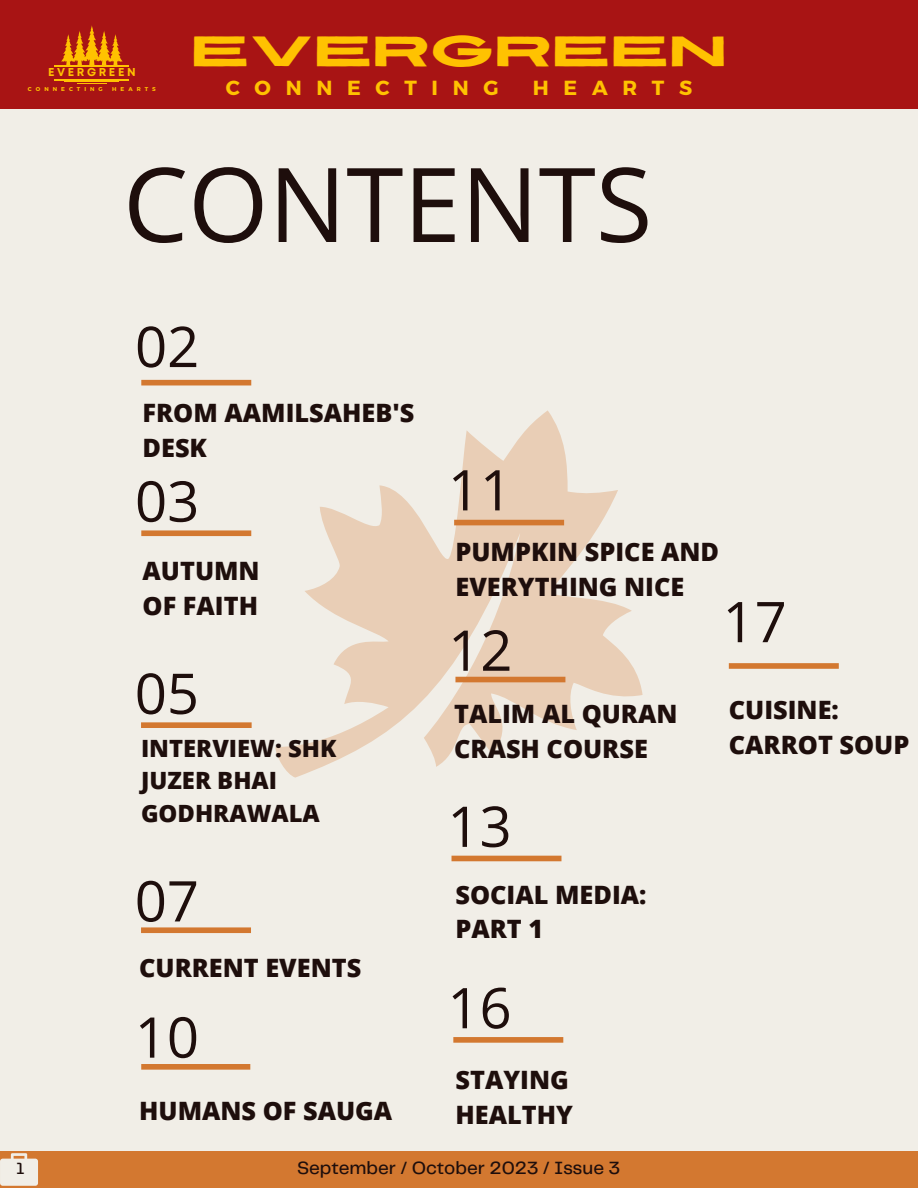
<style>
.page{position:relative;width:918px;height:1188px;background:#f1eee7}
.page>*{position:absolute;margin:0;border:0;box-sizing:border-box;transform-origin:0 0}
.t1{font:103.2px "Open Sans";color:#1e0e0c}
.t2{font:56.25px "Open Sans";color:#1e0e0c}
.t3{font:expanded 42.45px "Revive 80";color:#ffc201}
.t4{font:800 25.35px/34.8px "Open Sans";color:#1e0e0c}
.t5{font:800 23.85px/32.7px "Open Sans";color:#1e0e0c}
.t6{font:700 20.4px "Montserrat";letter-spacing:.72em;color:#ffc201}
.t7{font:500 18.45px "Telegraf";color:#1e0e0c}
.t8{font:500 16.95px "Telegraf";color:#1e0e0c}
.t9{font:700 11.4px "Mont";letter-spacing:.23em;color:#ffc201}
.t10{font:700 5.55px "Montserrat";letter-spacing:.72em;color:#ffc201}
</style>
<div class="page">
<svg style="left:275px;top:410px;width:367px;height:367px"></svg>
<div style="left:0;top:1151px;width:918px;height:37px;background:#d37830"></div>
<div style="left:0;top:0;width:918px;height:109px;background:#a81414"></div>
<svg style="left:61px;top:25px;width:62px;height:40px"></svg>
<hr style="left:55px;top:65px;width:74px;height:2px;background:#ffc200">
<hr style="left:55px;top:79px;width:74px;height:1px;background:#ffc200">
<hr style="left:65px;top:82px;width:54px;height:1px;background:#ffc200">
<hr style="left:77px;top:83px;width:30px;height:1px;background:#ffc200">
<svg style="left:0;top:1153px;width:38px;height:33px"></svg>
<div style="left:141px;top:380px;width:110px;height:5px;background:#d37830"></div>
<div style="left:141px;top:530px;width:110px;height:6px;background:#d37830"></div>
<div style="left:141px;top:722px;width:111px;height:6px;background:#d37830"></div>
<div style="left:454px;top:520px;width:110px;height:5px;background:#d37830"></div>
<div style="left:455px;top:677px;width:110px;height:5px;background:#d37830"></div>
<div style="left:452px;top:856px;width:109px;height:5px;background:#d37830"></div>
<div style="left:453px;top:1037px;width:110px;height:6px;background:#d37830"></div>
<div style="left:141px;top:927px;width:110px;height:6px;background:#d37830"></div>
<div style="left:141px;top:1064px;width:109px;height:6px;background:#d37830"></div>
<div style="left:729px;top:663px;width:110px;height:6px;background:#d37830"></div>
<p class="t9" style="left:48px;top:68px;width:89px">EVERGREEN</p>
<p class="t10" style="left:28px;top:85px;width:76px">CONNECTING</p>
<p class="t10" style="left:112px;top:85px;width:45px">HEARTS</p>
<p class="t3" style="left:191px;top:18px;width:537px">EVERGREEN</p>
<p class="t6" style="left:226px;top:74px;width:274px">CONNECTING</p>
<p class="t6" style="left:533px;top:74px;width:161px">HEARTS</p>
<p class="t1" style="left:123px;top:132px;width:531px">CONTENTS</p>
<p class="t2" style="left:135px;top:307px;width:66px">02</p>
<p class="t4" style="left:143px;top:395px;width:273px">FROM AAMILSAHEB'S<br>DESK</p>
<p class="t2" style="left:135px;top:462px;width:66px">03</p>
<p class="t4" style="left:143px;top:552px;width:119px">AUTUMN<br>OF FAITH</p>
<p class="t2" style="left:135px;top:654px;width:66px">05</p>
<p class="t5" style="left:141px;top:731px;width:197px">INTERVIEW: SHK<br>JUZER BHAI<br>GODHRAWALA</p>
<p class="t2" style="left:135px;top:861px;width:66px">07</p>
<p class="t4" style="left:139px;top:950px;width:224px">CURRENT EVENTS</p>
<p class="t2" style="left:135px;top:998px;width:66px">10</p>
<p class="t4" style="left:139px;top:1093px;width:255px">HUMANS OF SAUGA</p>
<p class="t2" style="left:448px;top:450px;width:66px">11</p>
<p class="t4" style="left:455px;top:534px;width:265px">PUMPKIN SPICE AND<br>EVERYTHING NICE</p>
<p class="t2" style="left:448px;top:611px;width:66px">12</p>
<p class="t2" style="left:723px;top:582px;width:66px">17</p>
<p class="t4" style="left:454px;top:696px;width:225px">TALIM AL QURAN<br>CRASH COURSE</p>
<p class="t4" style="left:729px;top:692px;width:182px">CUISINE:<br>CARROT SOUP</p>
<p class="t2" style="left:447px;top:787px;width:66px">13</p>
<p class="t4" style="left:455px;top:876px;width:193px">SOCIAL MEDIA:<br>PART 1</p>
<p class="t2" style="left:447px;top:968px;width:66px">16</p>
<p class="t4" style="left:455px;top:1061px;width:119px">STAYING<br>HEALTHY</p>
<p class="t8" style="left:16px;top:1161px;width:10px">1</p>
<p class="t7" style="left:297px;top:1160px;width:325px">September / October 2023 / Issue 3</p>
</div>
